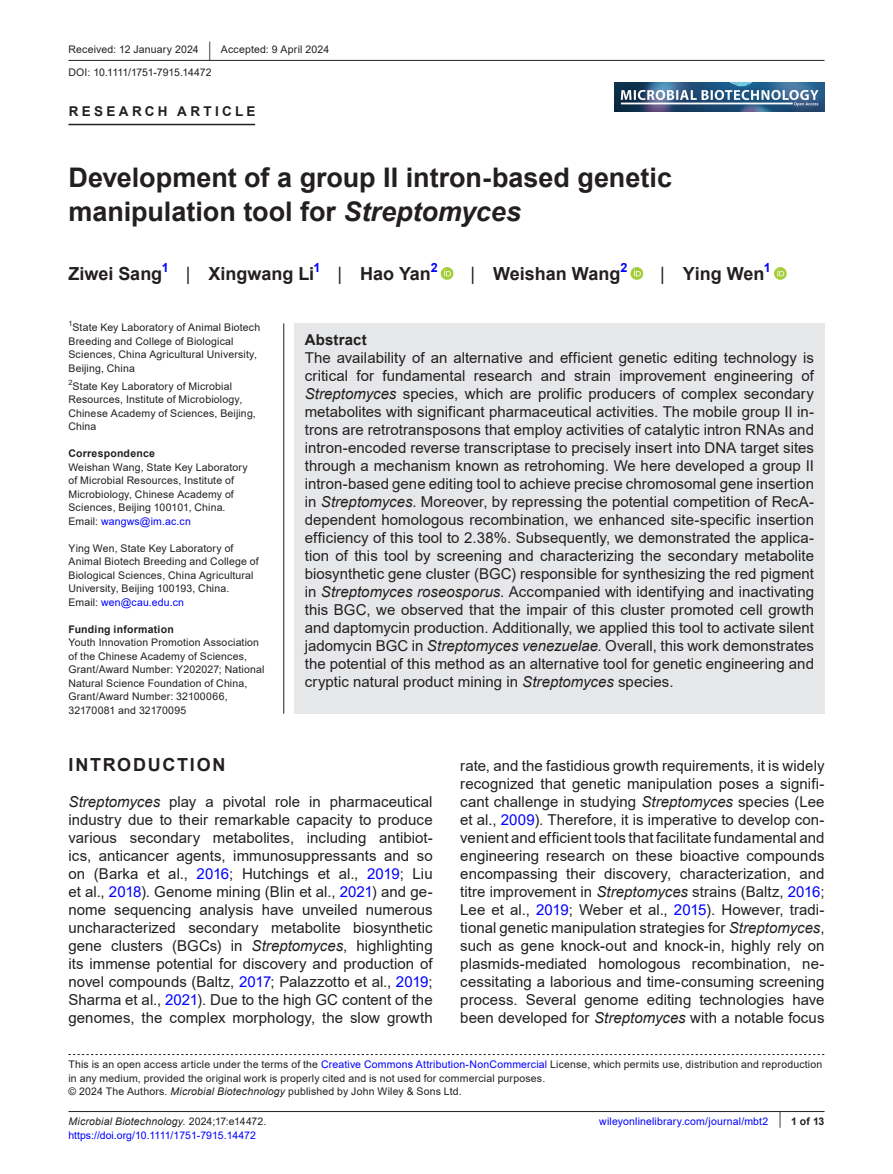
<style>
.page{position:relative;width:893px;height:1174px;background:#fff}
.page>*{position:absolute;margin:0;border:0;box-sizing:border-box;transform-origin:0 0}
.t1{font:700 27px/34.5px "Arial";color:#231f20}
.t2{font:700 18px "Arial";color:#231f20}
.t3{font:700 18px "Arial";letter-spacing:.095em;color:#231f20}
.t4{font:15px/18px "Arial";letter-spacing:.005em;color:#231f20;text-align:justify}
.t5{font:700 15px "Arial";letter-spacing:.01em;color:#231f20}
.t6{font:700 13.5px "Arial";letter-spacing:.245em;color:#231f20}
.t7{font:700 12.6px "Arial";color:#00f}
.t8{font:10.5px/13.5px "Arial";letter-spacing:.015em;color:#231f20}
.t9{font:10.5px "Arial";letter-spacing:.01em;color:#00f}
.t10{font:italic 10.5px "Arial";letter-spacing:.015em;color:#231f20}
.t11{font:700 10.5px "Arial";letter-spacing:.02em;color:#231f20}
.s1{font-size:19.5px}
.s2{font-style:italic}
.s3{font-weight:400}
.s4{color:#00f}
.s5{font-style:normal}
.s6{font-weight:400;font-size:17.4px}
</style>
<div class="page">
<hr style="left:68px;top:1111px;width:756px;height:1px;background:#231f20">
<img style="left:614px;top:82px;width:210px;height:30px">
<hr style="left:68px;top:60px;width:756px;height:1px;background:#231f20">
<hr style="left:68px;top:124px;width:187px;height:1px;background:#231f20">
<svg style="left:441px;top:267px;width:12px;height:13px"></svg>
<svg style="left:444px;top:269px;width:7px;height:7px"></svg>
<svg style="left:630px;top:267px;width:13px;height:13px"></svg>
<svg style="left:634px;top:269px;width:7px;height:7px"></svg>
<svg style="left:774px;top:267px;width:13px;height:13px"></svg>
<svg style="left:777px;top:269px;width:7px;height:7px"></svg>
<svg style="left:68px;top:1054px;width:756px;height:1px"></svg>
<hr style="left:283px;top:323px;width:1px;height:390px;background:#231f20">
<div style="left:294px;top:323px;width:530px;height:374px;background:#e6e7e9"></div>
<div style="left:294px;top:696px;width:530px;height:17px;background:#e6e7e9"></div>
<p class="t8" style="left:68px;top:38px;width:262px;line-height:22.5px">Received: 12 January 2024 <span class="s1">|</span> Accepted: 9 April 2024<br>DOI: 10.1111/1751-7915.14472</p>
<p class="t6" style="left:69px;top:102px;width:188px">RESEARCH ARTICLE</p>
<h1 class="t1" style="left:68px;top:160px;width:605px">Development of a group II intron-based genetic manipulation tool for <span class="s2">Streptomyces</span></h1>
<p class="t2" style="left:68px;top:261px;width:95px">Ziwei Sang</p>
<p class="t7" style="left:162px;top:258px;width:9px">1</p>
<p class="t2" style="left:186px;top:261px;width:130px"><span class="s3">|</span> Xingwang Li</p>
<p class="t7" style="left:314px;top:258px;width:9px">1</p>
<p class="t2" style="left:337px;top:261px;width:95px"><span class="s3">|</span> Hao Yan</p>
<p class="t7" style="left:431px;top:258px;width:9px">2</p>
<p class="t2" style="left:470px;top:261px;width:152px"><span class="s3">|</span> Weishan Wang</p>
<p class="t7" style="left:620px;top:258px;width:9px">2</p>
<p class="t2" style="left:660px;top:261px;width:106px"><span class="s3">|</span> Ying Wen</p>
<p class="t7" style="left:764px;top:258px;width:9px">1</p>
<p class="t8" style="left:68px;top:320px;width:193px"><sup>1</sup>State Key Laboratory of Animal Biotech Breeding and College of Biological Sciences, China Agricultural University, Beijing, China</p>
<p class="t8" style="left:68px;top:379px;width:189px"><sup>2</sup>State Key Laboratory of Microbial<br>Resources, Institute of Microbiology,<br>Chinese Academy of Sciences, Beijing,<br>China</p>
<p class="t11" style="left:68px;top:446px;width:88px">Correspondence</p>
<p class="t8" style="left:68px;top:460px;width:181px">Weishan Wang, State Key Laboratory of Microbial Resources, Institute of Microbiology, Chinese Academy of Sciences, Beijing 100101, China.<br>Email: <span class="s4">wangws@im.ac.cn</span></p>
<p class="t8" style="left:68px;top:541px;width:192px">Ying Wen, State Key Laboratory of Animal Biotech Breeding and College of Biological Sciences, China Agricultural University, Beijing 100193, China.<br>Email: <span class="s4">wen@cau.edu.cn</span></p>
<p class="t11" style="left:68px;top:621px;width:107px">Funding information</p>
<p class="t8" style="left:68px;top:635px;width:197px">Youth Innovation Promotion Association of the Chinese Academy of Sciences, Grant/Award Number: Y202027; National Natural Science Foundation of China, Grant/Award Number: 32100066, 32170081 and 32170095</p>
<p class="t5" style="left:305px;top:329px;width:64px">Abstract</p>
<p class="t4" style="left:305px;top:348px;width:511px">The availability of an alternative and efficient genetic editing technology is critical for fundamental research and strain improvement engineering of <span class="s2">Streptomyces</span> species, which are prolific producers of complex secondary metabolites with significant pharmaceutical activities. The mobile group II in&shy;trons are retrotransposons that employ activities of catalytic intron RNAs and intron-encoded reverse transcriptase to precisely insert into DNA target sites through a mechanism known as retrohoming. We here developed a group II intron-based gene editing tool to achieve precise chromosomal gene insertion in <span class="s2">Streptomyces</span>. Moreover, by repressing the potential competition of RecA&shy;dependent homologous recombination, we enhanced site-specific insertion efficiency of this tool to 2.38%. Subsequently, we demonstrated the applica&shy;tion of this tool by screening and characterizing the secondary metabolite biosynthetic gene cluster (BGC) responsible for synthesizing the red pigment in <span class="s2">Streptomyces roseosporus</span>. Accompanied with identifying and inactivating this BGC, we observed that the impair of this cluster promoted cell growth and daptomycin production. Additionally, we applied this tool to activate silent jadomycin BGC in <span class="s2">Streptomyces venezuelae</span>. Overall, this work demonstrates the potential of this method as an alternative tool for genetic engineering and cryptic natural product mining in <span class="s2">Streptomyces</span> species.</p>
<p class="t3" style="left:68px;top:752px;width:159px">INTRODUCTION</p>
<p class="t4" style="left:68px;top:793px;width:366px"><span class="s2">Streptomyces</span> play a pivotal role in pharmaceutical industry due to their remarkable capacity to produce various secondary metabolites, including antibiot&shy;ics, anticancer agents, immunosuppressants and so on (Barka et al., <span class="s4">2016</span>; Hutchings et al., <span class="s4">2019</span>; Liu et al., <span class="s4">2018</span>). Genome mining (Blin et al., <span class="s4">2021</span>) and ge&shy;nome sequencing analysis have unveiled numerous uncharacterized secondary metabolite biosynthetic gene clusters (BGCs) in <span class="s2">Streptomyces</span>, highlighting its immense potential for discovery and production of novel compounds (Baltz, <span class="s4">2017</span>; Palazzotto et al., <span class="s4">2019</span>; Sharma et al., <span class="s4">2021</span>). Due to the high GC content of the genomes, the complex morphology, the slow growth</p>
<p class="t4" style="left:460px;top:757px;width:366px">rate, and the fastidious growth requirements, it is widely recognized that genetic manipulation poses a signifi&shy;cant challenge in studying <span class="s2">Streptomyces</span> species (Lee et al., <span class="s4">2009</span>). Therefore, it is imperative to develop con&shy;venient and efficient tools that facilitate fundamental and engineering research on these bioactive compounds encompassing their discovery, characterization, and titre improvement in <span class="s2">Streptomyces</span> strains (Baltz, <span class="s4">2016</span>; Lee et al., <span class="s4">2019</span>; Weber et al., <span class="s4">2015</span>). However, tradi&shy;tional genetic manipulation strategies for <span class="s2">Streptomyces</span>, such as gene knock-out and knock-in, highly rely on plasmids-mediated homologous recombination, ne&shy;cessitating a laborious and time-consuming screening process. Several genome editing technologies have been developed for <span class="s2">Streptomyces</span> with a notable focus</p>
<p class="t8" style="left:68px;top:1057px;width:755px">This is an open access article under the terms of the <span class="s4">Creative Commons Attribution-NonCommercial</span> License, which permits use, distribution and reproduction in any medium, provided the original work is properly cited and is not used for commercial purposes.<br>© 2024 The Authors. <span class="s2">Microbial Biotechnology</span> published by John Wiley &amp; Sons Ltd.</p>
<p class="t10" style="left:68px;top:1115px;width:200px">Microbial Biotechnology. <span class="s5">2024;17:e14472.</span></p>
<p class="t11" style="left:779px;top:1114px;width:47px"><span class="s6">|</span> 1 of 13</p>
<p class="t9" style="left:68px;top:1128px;width:189px">https://doi.org/10.1111/1751-7915.14472</p>
<p class="t9" style="left:599px;top:1114px;width:171px">wileyonlinelibrary.com/journal/mbt2</p>
</div>
